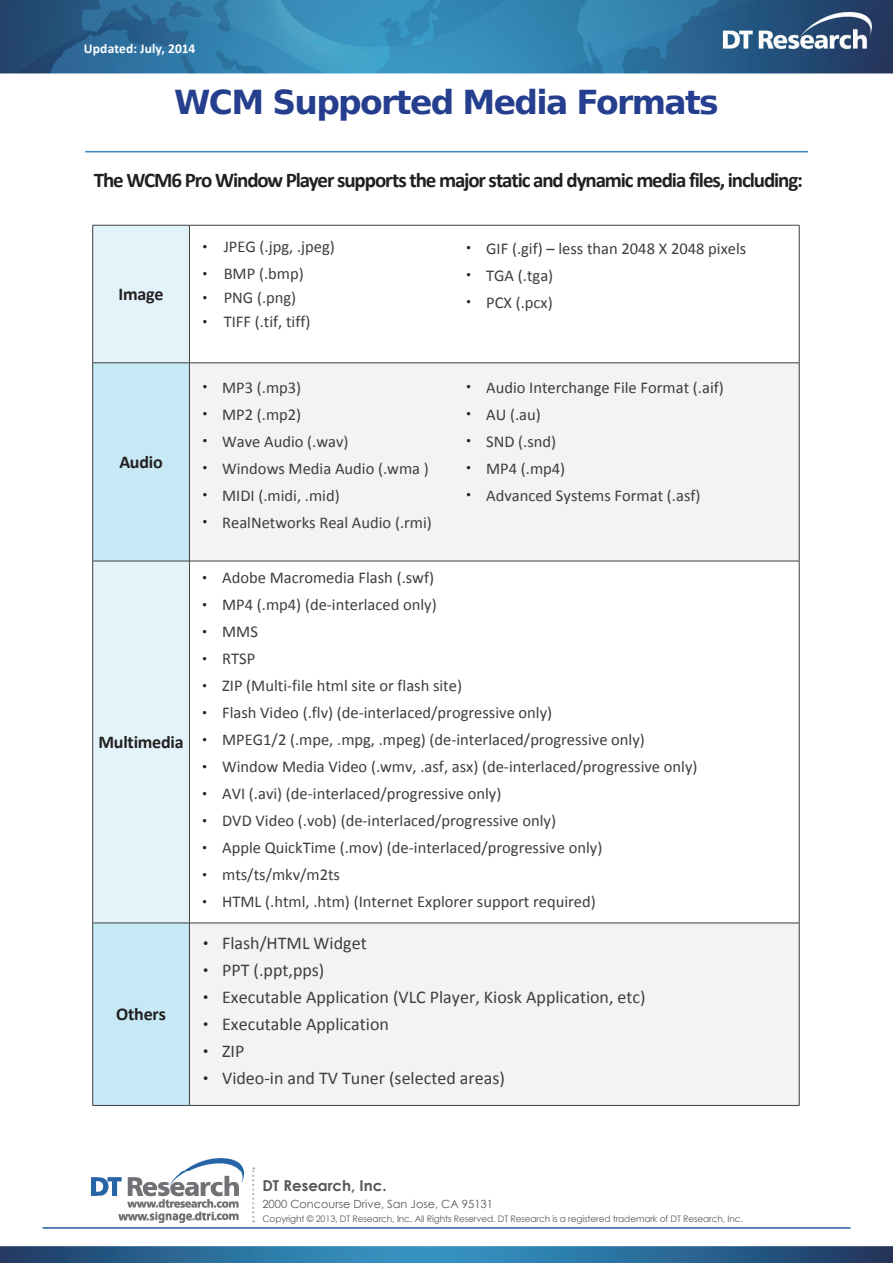
<style>
.page{position:relative;width:893px;height:1263px;background:#fff}
.page>*{position:absolute;margin:0;border:0;box-sizing:border-box;transform-origin:0 0}
.t1{font:700 33px "Bitstream Vera Sans";letter-spacing:-.05em;color:#253f8e}
.t2{font:700 21px "Calibri";letter-spacing:-.055em;color:#231f20}
.t3{font:18px "Calibri";color:#3e3e3f}
.t4{font:700 18px "Calibri";letter-spacing:-.01em;color:#231f20}
.t5{font:16.5px "Calibri";color:#3e3e3f}
.t6{font:700 15px "Century Gothic";color:#57585a}
.t7{font:700 13.5px "Calibri";letter-spacing:.01em;color:#fff}
.t8{font:11.25px "Century Gothic";color:#57585a}
.t9{font:9px "Century Gothic";letter-spacing:-.015em;color:#57585a}
.s1{font-family:"DF Kai Shu SB Estd BF";color:#231f20}
</style>
<div class="page">
<img style="left:0;top:0;width:893px;height:74px">
<img style="left:0;top:1220px;width:893px;height:43px">
<hr style="left:85px;top:151px;width:723px;height:1px;background:#348bcb">
<div style="left:93px;top:226px;width:96px;height:137px;background:#e2f4fa"></div>
<svg style="left:93px;top:364px;width:96px;height:741px;background:#d3edf7"></svg>
<svg style="left:190px;top:364px;width:609px;height:741px;fill:#f2f3f4"></svg>
<hr style="left:799px;top:225px;width:1px;height:138px;background:#3e3e3f">
<hr style="left:190px;top:225px;width:609px;height:1px;background:#3e3e3f">
<hr style="left:799px;top:561px;width:1px;height:362px;background:#3e3e3f">
<hr style="left:92px;top:363px;width:1px;height:198px;background:#3e3e3f">
<hr style="left:92px;top:923px;width:1px;height:182px;background:#3e3e3f">
<hr style="left:92px;top:561px;width:97px;height:1px;background:#3e3e3f">
<hr style="left:92px;top:561px;width:1px;height:362px;background:#3e3e3f">
<hr style="left:189px;top:561px;width:1px;height:362px;background:#3e3e3f">
<hr style="left:92px;top:1105px;width:97px;height:1px;background:#3e3e3f">
<hr style="left:92px;top:225px;width:98px;height:1px;background:#3e3e3f">
<hr style="left:92px;top:225px;width:1px;height:138px;background:#3e3e3f">
<hr style="left:92px;top:363px;width:97px;height:1px;background:#3e3e3f">
<hr style="left:92px;top:923px;width:97px;height:1px;background:#3e3e3f">
<hr style="left:189px;top:225px;width:1px;height:138px;background:#3e3e3f">
<hr style="left:189px;top:363px;width:610px;height:1px;background:#3e3e3f">
<hr style="left:189px;top:363px;width:1px;height:198px;background:#3e3e3f">
<hr style="left:799px;top:363px;width:1px;height:198px;background:#3e3e3f">
<hr style="left:189px;top:561px;width:610px;height:1px;background:#3e3e3f">
<hr style="left:189px;top:923px;width:1px;height:182px;background:#3e3e3f">
<hr style="left:189px;top:923px;width:610px;height:1px;background:#3e3e3f">
<hr style="left:799px;top:923px;width:1px;height:182px;background:#3e3e3f">
<hr style="left:189px;top:1105px;width:610px;height:1px;background:#3e3e3f">
<svg style="left:252px;top:1167px;width:2px;height:55px"></svg>
<img style="left:91px;top:1158px;width:154px;height:64px">
<hr style="left:43px;top:1227px;width:807px;height:2px;background:#275caa">
<p class="t7" style="left:84px;top:40px;width:113px">Updated: July, 2014</p>
<h1 class="t1" style="left:174px;top:83px;width:546px">WCM Supported Media Formats</h1>
<p class="t2" style="left:94px;top:167px;width:711px">The WCM6 Pro Window Player supports the major static and dynamic media files, including:</p>
<p class="t4" style="left:119px;top:282px;width:46px">Image</p>
<p class="t4" style="left:119px;top:450px;width:45px">Audio</p>
<p class="t4" style="left:98px;top:730px;width:87px">Multimedia</p>
<p class="t4" style="left:116px;top:1002px;width:52px">Others</p>
<p class="t5" style="left:197px;top:236px;width:140px"><span class="s1">•</span> JPEG (.jpg, .jpeg)</p>
<p class="t5" style="left:197px;top:263px;width:109px"><span class="s1">•</span> BMP (.bmp)</p>
<p class="t5" style="left:197px;top:287px;width:101px"><span class="s1">•</span> PNG (.png)</p>
<p class="t5" style="left:197px;top:311px;width:115px"><span class="s1">•</span> TIFF (.tif, tiff)</p>
<p class="t5" style="left:197px;top:377px;width:106px"><span class="s1">•</span> MP3 (.mp3)</p>
<p class="t5" style="left:197px;top:404px;width:106px"><span class="s1">•</span> MP2 (.mp2)</p>
<p class="t5" style="left:197px;top:431px;width:153px"><span class="s1">•</span> Wave Audio (.wav)</p>
<p class="t5" style="left:197px;top:458px;width:234px"><span class="s1">•</span> Windows Media Audio (.wma )</p>
<p class="t5" style="left:197px;top:485px;width:145px"><span class="s1">•</span> MIDI (.midi, .mid)</p>
<p class="t5" style="left:197px;top:512px;width:237px"><span class="s1">•</span> RealNetworks Real Audio (.rmi)</p>
<p class="t5" style="left:461px;top:238px;width:287px"><span class="s1">•</span> GIF (.gif) – less than 2048 X 2048 pixels</p>
<p class="t5" style="left:461px;top:265px;width:94px"><span class="s1">•</span> TGA (.tga)</p>
<p class="t5" style="left:461px;top:292px;width:94px"><span class="s1">•</span> PCX (.pcx)</p>
<p class="t5" style="left:461px;top:377px;width:265px"><span class="s1">•</span> Audio Interchange File Format (.aif)</p>
<p class="t5" style="left:461px;top:404px;width:82px"><span class="s1">•</span> AU (.au)</p>
<p class="t5" style="left:461px;top:431px;width:97px"><span class="s1">•</span> SND (.snd)</p>
<p class="t5" style="left:461px;top:458px;width:106px"><span class="s1">•</span> MP4 (.mp4)</p>
<p class="t5" style="left:461px;top:485px;width:241px"><span class="s1">•</span> Advanced Systems Format (.asf)</p>
<p class="t5" style="left:197px;top:567px;width:239px"><span class="s1">•</span> Adobe Macromedia Flash (.swf)</p>
<p class="t5" style="left:197px;top:594px;width:242px"><span class="s1">•</span> MP4 (.mp4) (de-interlaced only)</p>
<p class="t5" style="left:197px;top:621px;width:63px"><span class="s1">•</span> MMS</p>
<p class="t5" style="left:197px;top:648px;width:60px"><span class="s1">•</span> RTSP</p>
<p class="t5" style="left:197px;top:675px;width:267px"><span class="s1">•</span> ZIP (Multi-file html site or flash site)</p>
<p class="t5" style="left:197px;top:702px;width:357px"><span class="s1">•</span> Flash Video (.flv) (de-interlaced/progressive only)</p>
<p class="t5" style="left:197px;top:729px;width:450px"><span class="s1">•</span> MPEG1/2 (.mpe, .mpg, .mpeg) (de-interlaced/progressive only)</p>
<p class="t5" style="left:197px;top:756px;width:502px"><span class="s1">•</span> Window Media Video (.wmv, .asf, asx) (de-interlaced/progressive only)</p>
<p class="t5" style="left:197px;top:783px;width:306px"><span class="s1">•</span> AVI (.avi) (de-interlaced/progressive only)</p>
<p class="t5" style="left:197px;top:810px;width:361px"><span class="s1">•</span> DVD Video (.vob) (de-interlaced/progressive only)</p>
<p class="t5" style="left:197px;top:837px;width:407px"><span class="s1">•</span> Apple QuickTime (.mov) (de-interlaced/progressive only)</p>
<p class="t5" style="left:197px;top:864px;width:145px"><span class="s1">•</span> mts/ts/mkv/m2ts</p>
<p class="t5" style="left:197px;top:891px;width:401px"><span class="s1">•</span> HTML (.html, .htm) (Internet Explorer support required)</p>
<p class="t3" style="left:197px;top:932px;width:172px"><span class="s1">•</span> Flash/HTML Widget</p>
<p class="t3" style="left:197px;top:959px;width:129px"><span class="s1">•</span> PPT (.ppt,pps)</p>
<p class="t3" style="left:197px;top:986px;width:451px"><span class="s1">•</span> Executable Application (VLC Player, Kiosk Application, etc)</p>
<p class="t3" style="left:197px;top:1013px;width:194px"><span class="s1">•</span> Executable Application</p>
<p class="t3" style="left:197px;top:1040px;width:49px"><span class="s1">•</span> ZIP</p>
<p class="t3" style="left:197px;top:1067px;width:310px"><span class="s1">•</span> Video-in and TV Tuner (selected areas)</p>
<p class="t6" style="left:262px;top:1174px;width:126px">DT Research, Inc.</p>
<p class="t8" style="left:262px;top:1196px;width:232px">2000 Concourse Drive, San Jose, CA 95131</p>
<p class="t9" style="left:262px;top:1212px;width:482px">Copyright © 2013, DT Research, Inc. All Rights Reserved. DT Research is a registered trademark of DT Research, Inc.</p>
</div>
